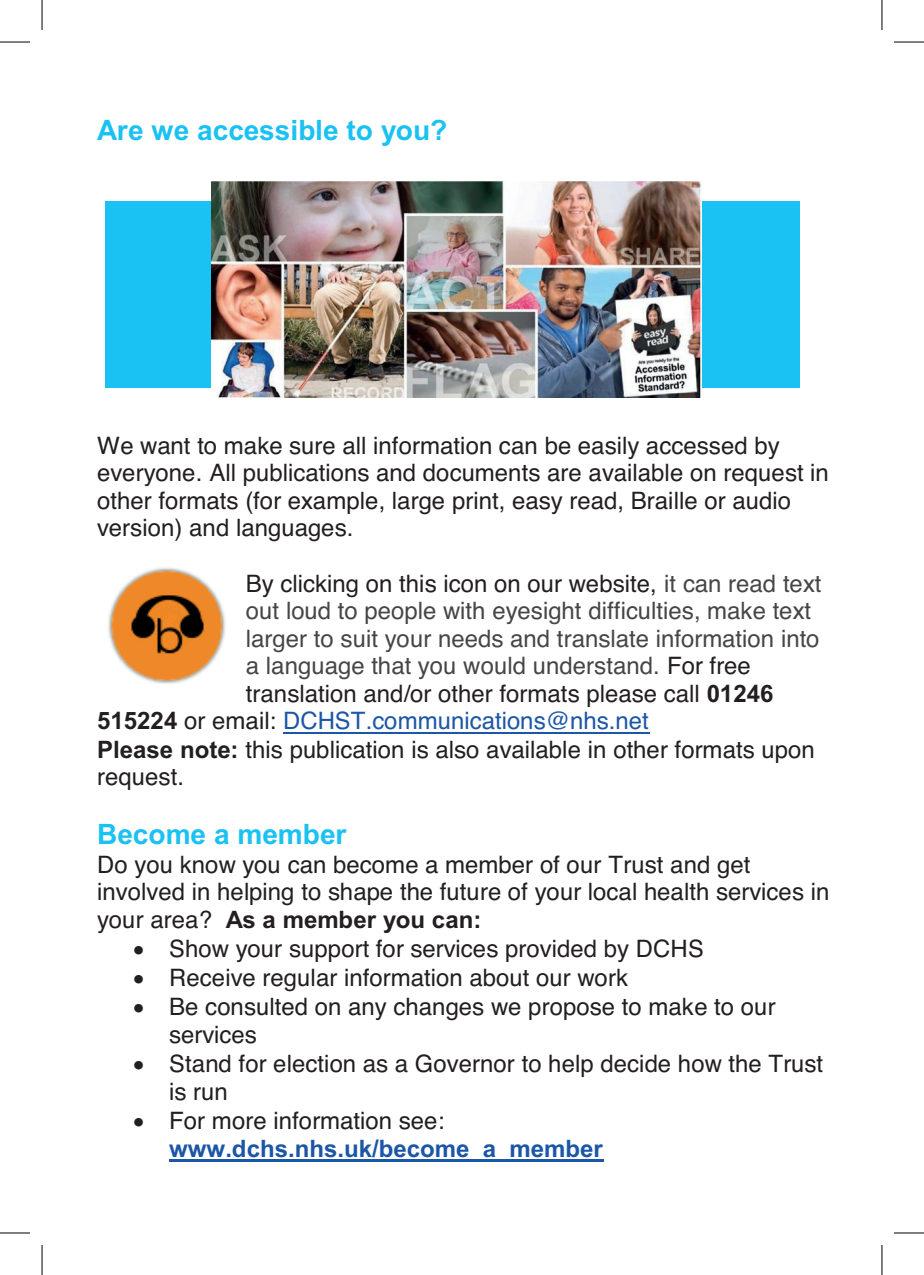
<style>
.page{position:relative;width:924px;height:1275px;background:#fff}
.page>*{position:absolute;margin:0;border:0;box-sizing:border-box;transform-origin:0 0}
.t1{font:700 28px "Arial";color:#1ac1f3}
.t2{font:24px/28.6px "Helvetica";color:#231f20}
.t3{font:24px "Helvetica";color:#454647}
.t4{font:24px "Helvetica";color:#1c56a6}
.t5{font:700 24px "Arial";color:#1c56a6}
.t6{font:700 24px "Arial";color:#231f20}
.s1{color:#454647}
.s2{color:#231f20}
.s3{font-family:"Arial";font-weight:700}
.s4{font-family:"Arial";font-weight:700;color:#231f20}
.s5{font-family:"Helvetica";font-weight:400}
</style>
<div class="page">
<div style="left:105px;top:201px;width:694px;height:186px;background:#1ac1f3"></div>
<hr style="left:283px;top:732px;width:366px;height:1px;background:#1c56a6">
<hr style="left:169px;top:1159px;width:434px;height:2px;background:#1c56a6">
<img style="left:212px;top:182px;width:489px;height:216px">
<img style="left:108px;top:568px;width:117px;height:116px">
<hr style="left:0;top:42px;width:30px;height:1px;background:#000">
<hr style="left:893px;top:42px;width:30px;height:1px;background:#000">
<hr style="left:0;top:1232px;width:30px;height:1px;background:#000">
<hr style="left:893px;top:1232px;width:30px;height:1px;background:#000">
<hr style="left:42px;top:0;width:1px;height:30px;background:#000">
<hr style="left:42px;top:1245px;width:1px;height:30px;background:#000">
<hr style="left:881px;top:0;width:1px;height:30px;background:#000">
<hr style="left:881px;top:1245px;width:1px;height:30px;background:#000">
<p class="t1" style="left:97px;top:111px;width:351px">Are we accessible to you?</p>
<p class="t2" style="left:97px;top:432px;width:732px;line-height:27.6px">We want to make sure all information can be easily accessed by everyone. All publications and documents are available on request in other formats (for example, large print, easy read, Braille or audio version) and languages.</p>
<p class="t2" style="left:246px;top:569px;width:577px">By clicking on this icon on our website, <span class="s1">it can read text</span></p>
<p class="t3" style="left:246px;top:592px;width:566px">out loud to people with eyesight difficulties, make text</p>
<p class="t3" style="left:246px;top:620px;width:575px">larger to suit your needs and translate information into</p>
<p class="t3" style="left:246px;top:647px;width:506px">a language that you would understand. <span class="s2">For free</span></p>
<p class="t2" style="left:246px;top:680px;width:528px">translation and/or other formats please call <span class="s3">01246</span></p>
<p class="t4" style="left:97px;top:702px;width:553px"><span class="s4">515224</span> <span class="s2">or email:</span> DCHST.communications@nhs.net</p>
<p class="t2" style="left:97px;top:735px;width:719px"><span class="s3">Please note:</span> this publication is also available in other formats upon</p>
<p class="t2" style="left:97px;top:763px;width:88px">request.</p>
<p class="t1" style="left:97px;top:815px;width:251px">Become a member</p>
<p class="t2" style="left:97px;top:851px;width:733px;line-height:27.6px">Do you know you can become a member of our Trust and get involved in helping to shape the future of your local health services in</p>
<p class="t6" style="left:97px;top:903px;width:386px"><span class="s5">your area?</span> As a member you can:</p>
<p class="t2" style="left:169px;top:935px;width:655px">Show your support for services provided by DCHS<br>Receive regular information about our work<br>Be consulted on any changes we propose to make to our services<br>Stand for election as a Governor to help decide how the Trust is run<br>For more information see:</p>
<p class="t5" style="left:169px;top:1132px;width:435px">www.dchs.nhs.uk/become_a_member</p>
</div>
